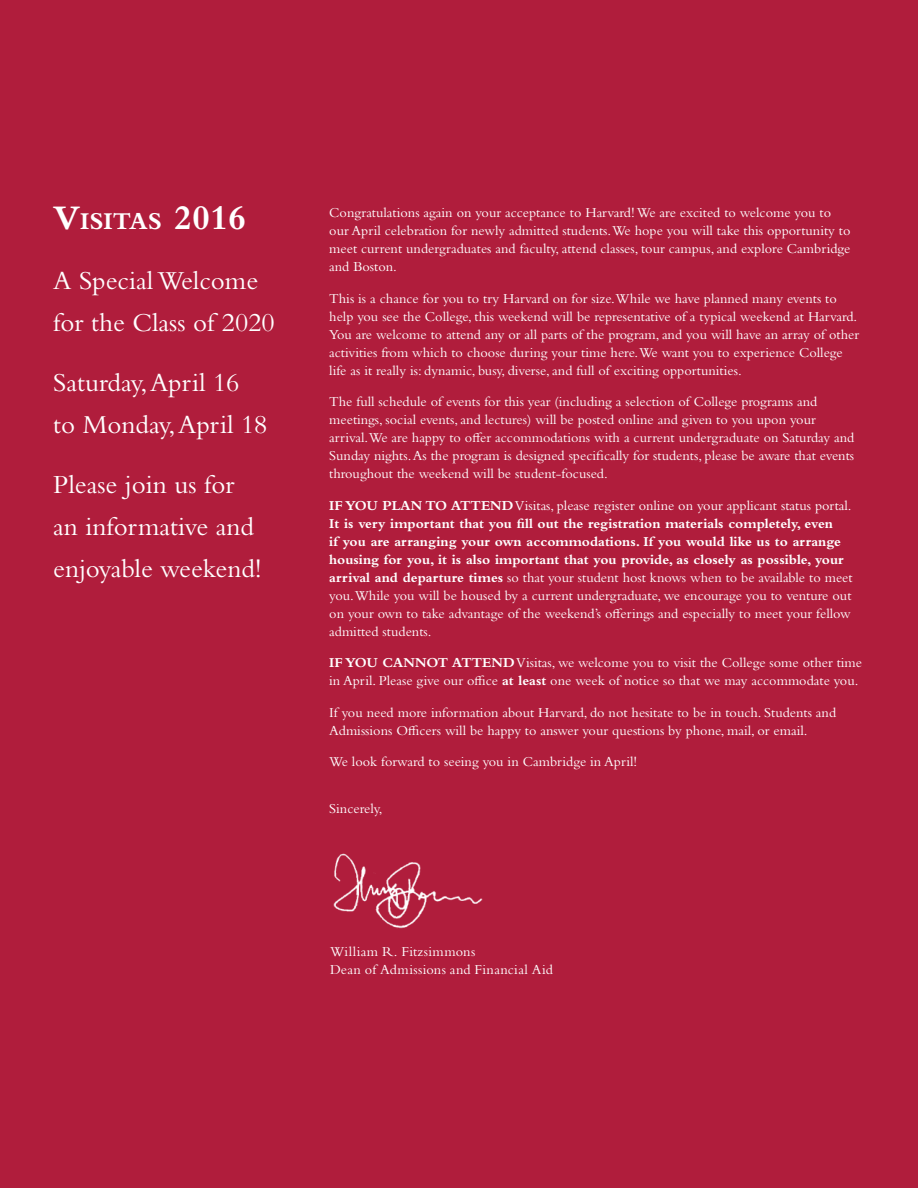
<style>
.page{position:relative;width:918px;height:1188px;background:#b01d3c}
.page>*{position:absolute;margin:0;border:0;box-sizing:border-box;transform-origin:0 0}
.t1{font:27px/42px "Bembo Std";color:#fff}
.t2{font:700 25.2px "Bembo Std";color:#fff}
.t3{font:14.25px/18px "Bembo Std";color:#fff}
.t4{font:14.25px/18px "Bembo Std";letter-spacing:.025em;color:#fff}
.s1{font-size:36px}
.s2{font-weight:700}
</style>
<div class="page">
<img style="left:333px;top:853px;width:150px;height:76px">
<h2 class="t2" style="left:53px;top:207px;width:194px"><span class="s1">V</span>ISITAS <span class="s1">2016</span></h2>
<h1 class="t1" style="left:53px;top:259px;width:223px">A Special Welcome for the Class of 2020</h1>
<h1 class="t1" style="left:53px;top:361px;width:216px">Saturday, April 16 to Monday, April 18</h1>
<h1 class="t1" style="left:53px;top:463px;width:210px">Please join us for an informative and enjoyable weekend!</h1>
<p class="t3" style="left:329px;top:203px;width:523px">Congratulations again on your acceptance to Harvard! We are excited to welcome you to our April celebration for newly admitted students.We hope you will take this opportunity to meet current undergraduates and faculty, attend classes, tour campus, and explore Cambridge and Boston.</p>
<p class="t3" style="left:329px;top:289px;width:531px">This is a chance for you to try Harvard on for size.While we have planned many events to help you see the College, this weekend will be representative of a typical weekend at Harvard.<br>You are welcome to attend any or all parts of the program, and you will have an array of other activities from which to choose during your time here.We want you to experience College life as it really is: dynamic, busy, diverse, and full of exciting opportunities.</p>
<p class="t3" style="left:329px;top:392px;width:527px">The full schedule of events for this year (including a selection of College programs and meetings, social events, and lectures) will be posted online and given to you upon your arrival.We are happy to offer accommodations with a current undergraduate on Saturday and Sunday nights. As the program is designed specifically for students, please be aware that events throughout the weekend will be student-focused.</p>
<p class="t3" style="left:329px;top:496px;width:525px"><span class="s2">IF YOU PLAN TO ATTEND</span> Visitas, please register online on your applicant status portal.<br><span class="s2">It is very important that you fill out the registration materials completely, even<br>if you are arranging your own accommodations. If you would like us to arrange housing for you, it is also important that you provide, as closely as possible, your arrival and departure times</span> so that your student host knows when to be available to meet you.While you will be housed by a current undergraduate, we encourage you to venture out on your own to take advantage of the weekend’s offerings and especially to meet your fellow admitted students.</p>
<p class="t3" style="left:329px;top:653px;width:534px"><span class="s2">IF YOU CANNOT ATTEND</span> Visitas, we welcome you to visit the College some other time in April. Please give our office <span class="s2">at least</span> one week of notice so that we may accommodate you.</p>
<p class="t3" style="left:329px;top:703px;width:508px">If you need more information about Harvard, do not hesitate to be in touch. Students and<br>Admissions Officers will be happy to answer your questions by phone, mail, or email.</p>
<p class="t3" style="left:329px;top:752px;width:309px">We look forward to seeing you in Cambridge in April!</p>
<p class="t3" style="left:329px;top:799px;width:55px">Sincerely,</p>
<p class="t4" style="left:330px;top:942px;width:225px">William R. Fitzsimmons<br>Dean of Admissions and Financial Aid</p>
</div>
